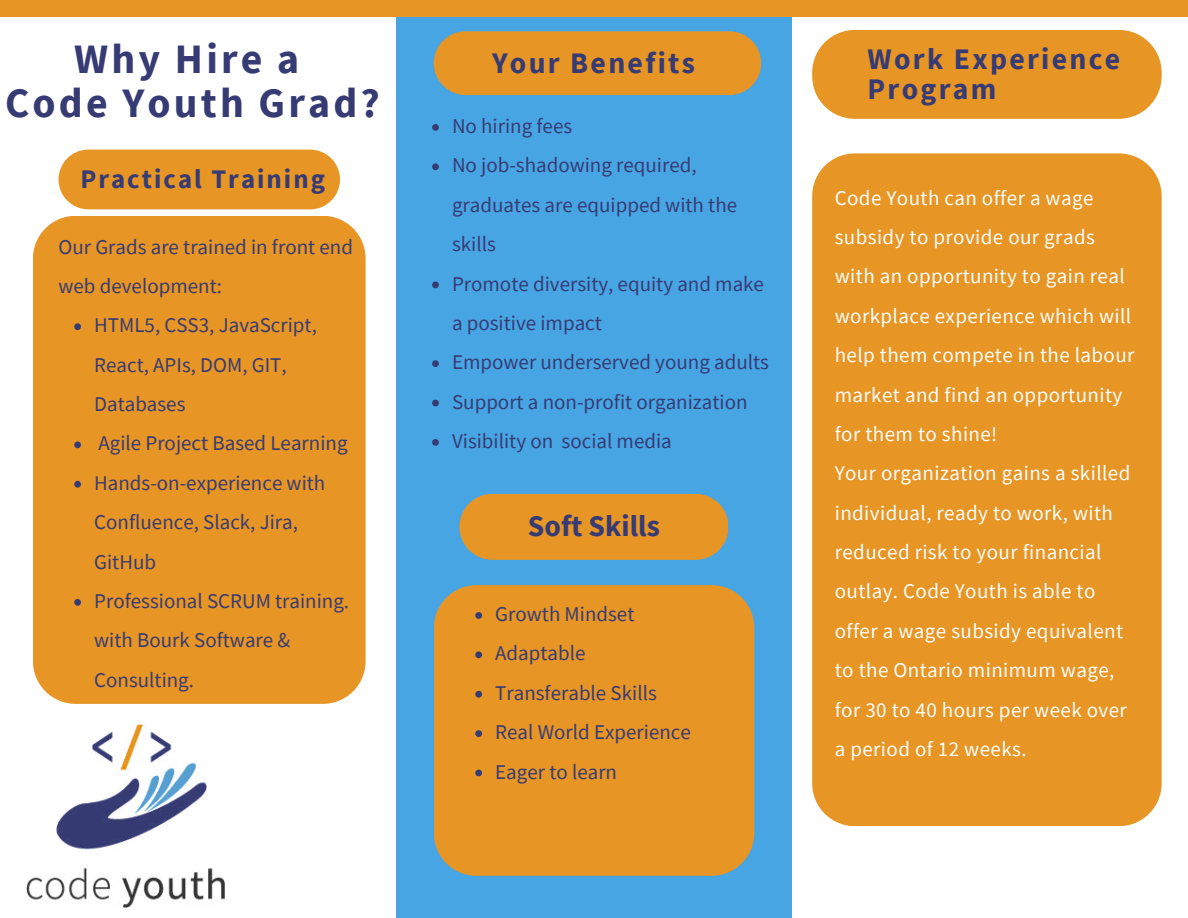
<style>
.page{position:relative;width:1188px;height:918px;background:#fff}
.page>*{position:absolute;margin:0;border:0;box-sizing:border-box;transform-origin:0 0}
.t1{font:700 41.85px/43.8px "Source Sans Pro";letter-spacing:.075em;color:#373b74;text-align:center}
.t2{font:700 29.85px/30.3px "Source Sans Pro";letter-spacing:.075em;color:#373b74}
.t3{font:700 29.85px "Source Sans Pro";color:#373b74}
.t4{font:700 26.85px "Source Sans Pro";letter-spacing:.075em;color:#373b74}
.t5{font:21px/39.3px "Source Sans Pro";color:#373b74}
.t6{font:21px/39.3px "Source Sans Pro";letter-spacing:.02em;color:#fefefe}
</style>
<div class="page">
<div style="left:396px;top:0;width:396px;height:918px;background:#47a5e4"></div>
<div style="left:0;top:0;width:1188px;height:17px;background:#e79524"></div>
<div style="left:434px;top:585px;width:320px;height:291px;background:#e79524"></div>
<div style="left:812px;top:153px;width:350px;height:673px;background:#e79524"></div>
<div style="left:434px;top:31px;width:327px;height:64px;background:#e79524;border-radius:32px"></div>
<div style="left:812px;top:30px;width:350px;height:89px;background:#e79524"></div>
<div style="left:459px;top:494px;width:269px;height:65px;background:#e79524"></div>
<img style="left:26px;top:724px;width:198px;height:184px">
<div style="left:59px;top:150px;width:281px;height:59px;background:#e79524;border-radius:30px"></div>
<svg style="left:475px;top:612px;width:7px;height:7px"></svg>
<svg style="left:475px;top:651px;width:7px;height:7px"></svg>
<svg style="left:475px;top:691px;width:7px;height:7px"></svg>
<svg style="left:475px;top:730px;width:7px;height:7px"></svg>
<svg style="left:475px;top:770px;width:7px;height:6px"></svg>
<div style="left:33px;top:216px;width:332px;height:488px;background:#e79524"></div>
<svg style="left:74px;top:323px;width:7px;height:7px"></svg>
<svg style="left:74px;top:441px;width:7px;height:7px"></svg>
<svg style="left:74px;top:481px;width:7px;height:7px"></svg>
<svg style="left:74px;top:599px;width:7px;height:7px"></svg>
<svg style="left:432px;top:124px;width:7px;height:7px"></svg>
<svg style="left:432px;top:163px;width:7px;height:7px"></svg>
<svg style="left:432px;top:282px;width:7px;height:6px"></svg>
<svg style="left:432px;top:360px;width:7px;height:7px"></svg>
<svg style="left:432px;top:400px;width:7px;height:6px"></svg>
<svg style="left:432px;top:439px;width:7px;height:7px"></svg>
<h1 class="t1" style="left:5px;top:36px;width:376px">Why Hire a<br>Code Youth Grad?</h1>
<p class="t4" style="left:80px;top:161px;width:246px">Practical Training</p>
<p class="t5" style="left:59px;top:227px;width:296px">Our Grads are trained in front end web development:</p>
<p class="t5" style="left:94px;top:306px;width:256px">HTML5, CSS3, JavaScript,<br>React, APIs, DOM, GIT,<br>Databases<br>Agile Project Based Learning<br>Hands-on-experience with<br>Confluence, Slack, Jira,<br>GitHub<br>Professional SCRUM training. with Bourk Software &amp;<br>Consulting.</p>
<h2 class="t2" style="left:492px;top:47px;width:205px">Your Benefits</h2>
<h2 class="t2" style="left:868px;top:43px;width:254px">Work Experience<br>Program</h2>
<p class="t5" style="left:452px;top:106px;width:318px">No hiring fees<br>No job-shadowing required, graduates are equipped with the skills<br>Promote diversity, equity and make a positive impact<br>Empower underserved young adults<br>Support a non-profit organization<br>Visibility on social media</p>
<h2 class="t3" style="left:528px;top:506px;width:134px">Soft Skills</h2>
<p class="t5" style="left:495px;top:594px;width:197px">Growth Mindset<br>Adaptable<br>Transferable Skills<br>Real World Experience<br>Eager to learn</p>
<p class="t6" style="left:835px;top:178px;width:301px">Code Youth can offer a wage subsidy to provide our grads with an opportunity to gain real workplace experience which will help them compete in the labour market and find an opportunity for them to shine!<br>Your organization gains a skilled individual, ready to work, with reduced risk to your financial outlay. Code Youth is able to offer a wage subsidy equivalent to the Ontario minimum wage, for 30 to 40 hours per week over a period of 12 weeks.</p>
</div>
